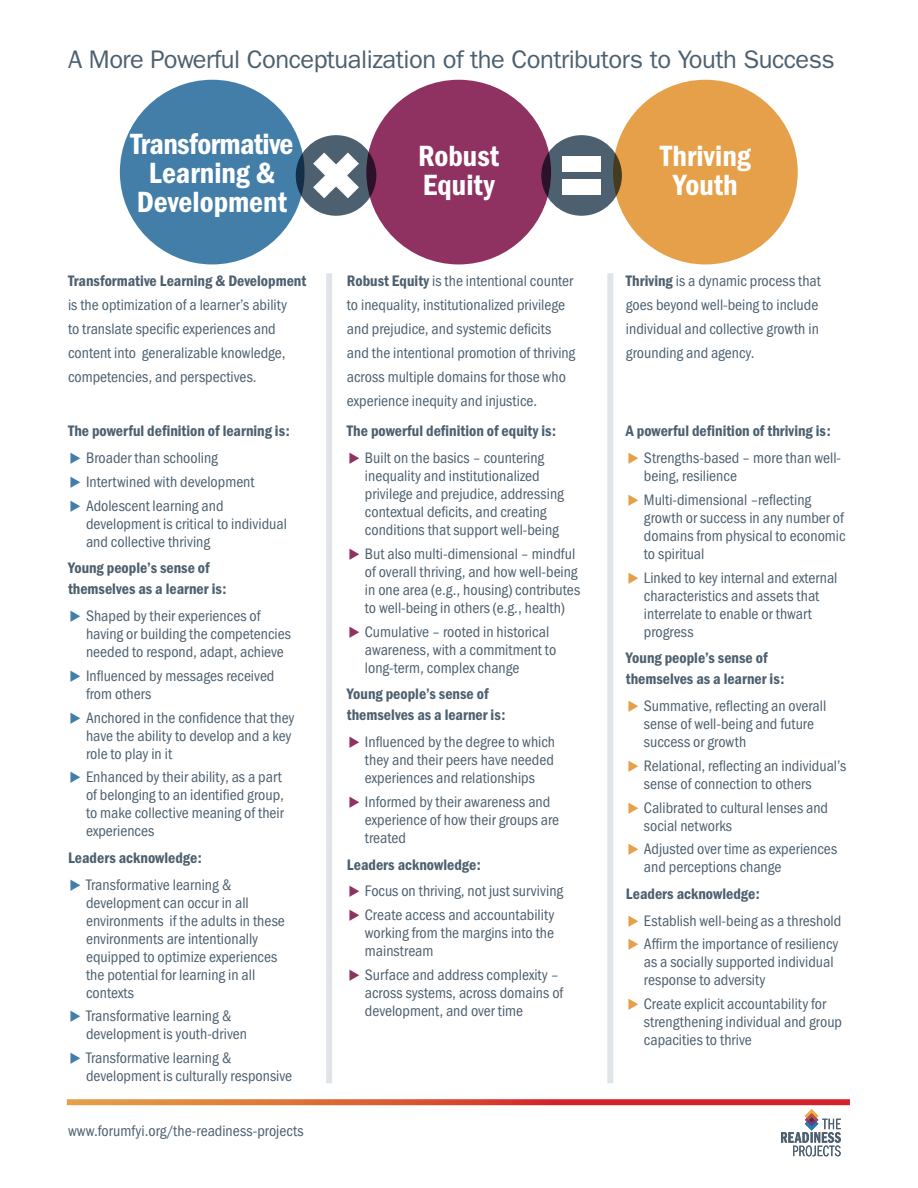
<style>
.page{position:relative;width:918px;height:1188px;background:#fff}
.page>*{position:absolute;margin:0;border:0;box-sizing:border-box;transform-origin:0 0}
.t1{font:30.3px/29.1px "Franklin Gothic URW Con Dem";color:#fff;text-align:center}
.HEAD_4{font:25.5px "ITC Franklin Gothic Std";letter-spacing:-.02em;color:#4d606f}
.body_list_bold{font:15.75px/18px "Franklin Gothic URW Cond";color:#4d606f}
.body_list_bold-2{font:15.75px/21px "Franklin Gothic URW Con Dem";color:#4d606f}
.body{font:15.75px/24px "Franklin Gothic URW Cond";color:#4d606f}
.s1{font-family:"Franklin Gothic URW Con Dem"}
</style>
<div class="page">
<svg style="left:67px;top:1099px;width:783px;height:6px;background:#da5539"></svg>
<div style="left:541px;top:135px;width:81px;height:81px;background:#4d606f;border-radius:50%"></div>
<div style="left:563px;top:156px;width:38px;height:15px;background:#fff"></div>
<div style="left:563px;top:180px;width:38px;height:15px;background:#fff"></div>
<div style="left:296px;top:135px;width:80px;height:81px;background:#4d606f;border-radius:50%"></div>
<svg style="left:313px;top:153px;width:46px;height:45px"></svg>
<div style="left:366px;top:80px;width:185px;height:184px;background:#903261;border-radius:50%"></div>
<div style="left:120px;top:80px;width:185px;height:184px;background:#437ea9;border-radius:50%"></div>
<div style="left:613px;top:80px;width:185px;height:184px;background:#e5a049;border-radius:50%"></div>
<div style="left:326px;top:273px;width:6px;height:810px;background:#e1e4e7"></div>
<div style="left:607px;top:273px;width:6px;height:810px;background:#e1e4e7"></div>
<svg style="left:781px;top:1109px;width:60px;height:47px"></svg>
<p class="HEAD_4" style="left:68px;top:45px;width:768px">A More Powerful Conceptualization of the Contributors to Youth Success</p>
<p class="t1" style="left:130px;top:128px;width:165px">Transformative<br>Learning &amp;<br>Development</p>
<p class="t1" style="left:418px;top:140px;width:83px;text-align:left">Robust<br>Equity</p>
<p class="t1" style="left:660px;top:140px;width:92px">Thriving<br>Youth</p>
<p class="body" style="left:68px;top:268px;width:240px"><span class="s1">Transformative Learning &amp; Development </span>is the optimization of a learner’s ability<br>to translate specific experiences and content into generalizable knowledge, competencies, and perspectives.</p>
<p class="body_list_bold" style="left:347px;top:268px;width:230px;line-height:24px"><span class="s1">Robust Equity</span> is the intentional counter to inequality, institutionalized privilege and prejudice, and systemic deficits and the intentional promotion of thriving across multiple domains for those who experience inequity and injustice.</p>
<p class="body" style="left:626px;top:268px;width:196px"><span class="s1">Thriving</span> is a dynamic process that goes beyond well-being to include individual and collective growth in grounding and agency.</p>
<p class="body_list_bold-2" style="left:68px;top:420px;width:223px">The powerful definition of learning is:</p>
<p class="body_list_bold" style="left:86px;top:448px;width:133px">Broader than schooling</p>
<p class="body_list_bold" style="left:86px;top:472px;width:170px">Intertwined with development</p>
<p class="body_list_bold" style="left:86px;top:495px;width:202px">Adolescent learning and development is critical to individual and collective thriving</p>
<p class="body_list_bold-2" style="left:68px;top:557px;width:160px">Young people’s sense of themselves as a learner is:</p>
<p class="body_list_bold" style="left:86px;top:606px;width:206px">Shaped by their experiences of having or building the competencies needed to respond, adapt, achieve</p>
<p class="body_list_bold" style="left:86px;top:666px;width:190px">Influenced by messages received from others</p>
<p class="body_list_bold" style="left:86px;top:707px;width:210px">Anchored in the confidence that they have the ability to develop and a key role to play in it</p>
<p class="body_list_bold" style="left:86px;top:767px;width:199px">Enhanced by their ability, as a part of belonging to an identified group, to make collective meaning of their experiences</p>
<p class="body_list_bold-2" style="left:68px;top:846px;width:135px">Leaders acknowledge:</p>
<p class="body_list_bold" style="left:86px;top:875px;width:200px">Transformative learning &amp; development can occur in all environments if the adults in these environments are intentionally equipped to optimize experiences the potential for learning in all contexts</p>
<p class="body_list_bold" style="left:86px;top:1006px;width:162px">Transformative learning &amp; development is youth-driven</p>
<p class="body_list_bold" style="left:86px;top:1048px;width:208px">Transformative learning &amp; development is culturally responsive</p>
<p class="body_list_bold" style="left:68px;top:1120px;width:237px">www.forumfyi.org/the-readiness-projects</p>
<p class="body_list_bold-2" style="left:347px;top:420px;width:211px">The powerful definition of equity is:</p>
<p class="body_list_bold" style="left:365px;top:448px;width:200px">Built on the basics – countering inequality and institutionalized privilege and prejudice, addressing contextual deficits, and creating conditions that support well-being</p>
<p class="body_list_bold" style="left:365px;top:544px;width:217px">But also multi-dimensional – mindful of overall thriving, and how well-being in one area (e.g., housing) contributes to well-being in others (e.g., health)</p>
<p class="body_list_bold" style="left:365px;top:621px;width:193px">Cumulative – rooted in historical awareness, with a commitment to long-term, complex change</p>
<p class="body_list_bold-2" style="left:347px;top:683px;width:160px">Young people’s sense of themselves as a learner is:</p>
<p class="body_list_bold" style="left:365px;top:732px;width:192px;text-align:justify">Influenced by the degree to which they and their peers have needed experiences and relationships</p>
<p class="body_list_bold" style="left:365px;top:792px;width:196px">Informed by their awareness and experience of how their groups are treated</p>
<p class="body_list_bold-2" style="left:347px;top:853px;width:135px">Leaders acknowledge:</p>
<p class="body_list_bold" style="left:365px;top:881px;width:200px">Focus on thriving, not just surviving</p>
<p class="body_list_bold" style="left:365px;top:905px;width:191px;text-align:justify">Create access and accountability working from the margins into the mainstream</p>
<p class="body_list_bold" style="left:365px;top:965px;width:200px">Surface and address complexity – across systems, across domains of development, and over time</p>
<p class="body_list_bold-2" style="left:626px;top:420px;width:206px">A powerful definition of thriving is:</p>
<p class="body_list_bold" style="left:644px;top:448px;width:199px">Strengths-based – more than well&shy;being, resilience</p>
<p class="body_list_bold" style="left:644px;top:490px;width:203px">Multi-dimensional –reflecting growth or success in any number of domains from physical to economic to spiritual</p>
<p class="body_list_bold" style="left:644px;top:567px;width:195px">Linked to key internal and external characteristics and assets that interrelate to enable or thwart progress</p>
<p class="body_list_bold-2" style="left:626px;top:647px;width:160px">Young people’s sense of themselves as a learner is:</p>
<p class="body_list_bold" style="left:644px;top:696px;width:184px">Summative, reflecting an overall sense of well-being and future success or growth</p>
<p class="body_list_bold" style="left:644px;top:756px;width:204px">Relational, reflecting an individual’s sense of connection to others</p>
<p class="body_list_bold" style="left:644px;top:797px;width:186px">Calibrated to cultural lenses and social networks</p>
<p class="body_list_bold" style="left:644px;top:839px;width:195px">Adjusted over time as experiences and perceptions change</p>
<p class="body_list_bold-2" style="left:626px;top:882px;width:135px">Leaders acknowledge:</p>
<p class="body_list_bold" style="left:644px;top:911px;width:199px">Establish well-being as a threshold</p>
<p class="body_list_bold" style="left:644px;top:934px;width:196px">Affirm the importance of resiliency as a socially supported individual response to adversity</p>
<p class="body_list_bold" style="left:644px;top:994px;width:200px">Create explicit accountability for strengthening individual and group capacities to thrive</p>
</div>
